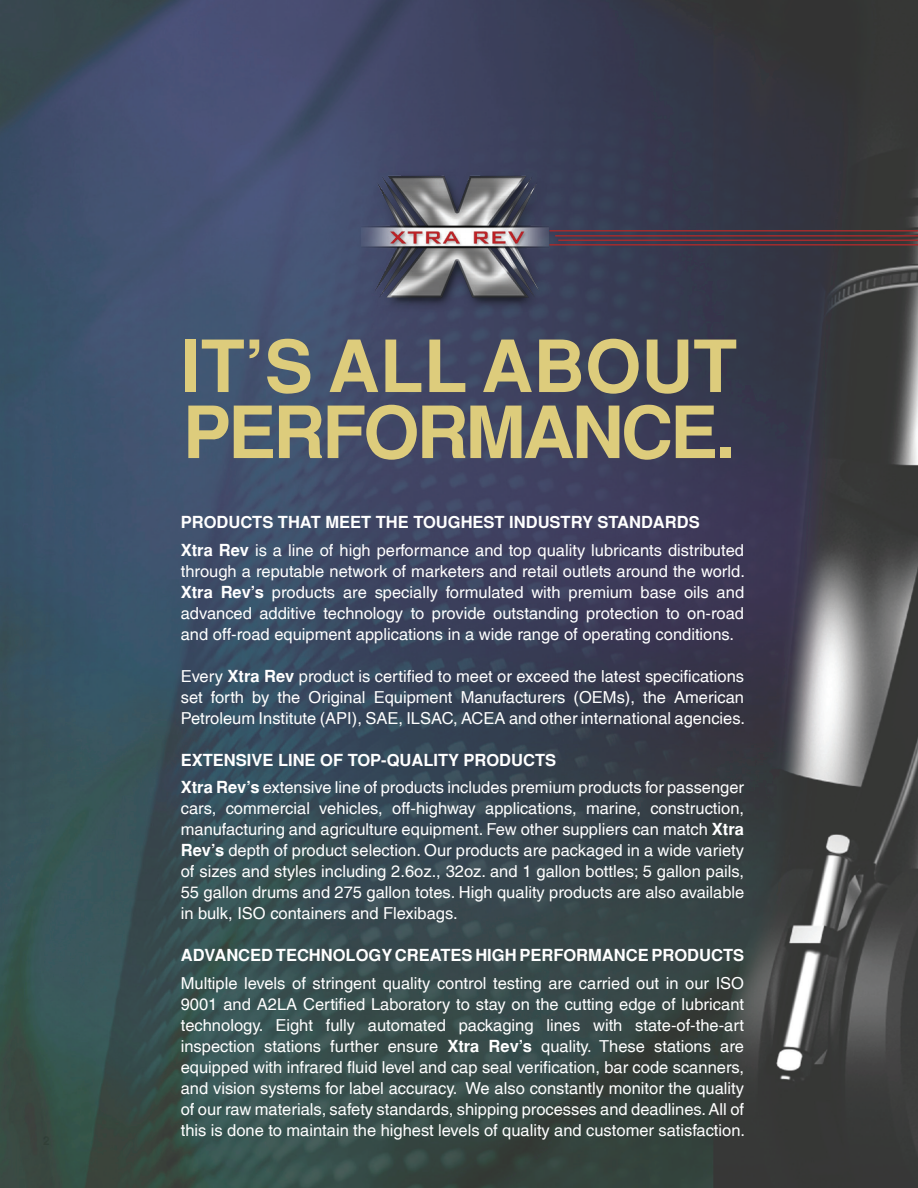
<style>
.page{position:relative;width:918px;height:1188px;background:#fff}
.page>*{position:absolute;margin:0;border:0;box-sizing:border-box;transform-origin:0 0}
.t1{font:700 72px/66px "Helvetica";letter-spacing:-.04em;color:#ddcc7c}
.t2{font:16.5px/21px "Helvetica";color:#fff;text-align:justify}
.t3{font:700 16.5px "Helvetica";color:#fff}
.s1{font-weight:700}
</style>
<div class="page">
<img style="left:0;top:0;width:918px;height:1188px">
<hr style="left:550px;top:244px;width:368px;height:2px;background:#a32c2d">
<hr style="left:550px;top:230px;width:368px;height:2px;background:#a32c2d">
<hr style="left:558px;top:240px;width:360px;height:1px;background:#a32c2d">
<hr style="left:555px;top:235px;width:363px;height:2px;background:#a32c2d">
<img style="left:361px;top:154px;width:188px;height:166px">
<h1 class="t1" style="left:181px;top:340px;width:558px">IT’S ALL ABOUT<br>PERFORMANCE.</h1>
<p class="t2" style="left:181px;top:509px;width:565px;line-height:27.8px"><span class="s1">PRODUCTS THAT MEET THE TOUGHEST INDUSTRY STANDARDS<br>Xtra Rev</span> is a line of high performance and top quality lubricants distributed</p>
<p class="t2" style="left:181px;top:562px;width:566px">through a reputable network of marketers and retail outlets around the world.<br><span class="s1">Xtra Rev’s</span> products are specially formulated with premium base oils and advanced additive technology to provide outstanding protection to on-road and off-road equipment applications in a wide range of operating conditions.</p>
<p class="t2" style="left:181px;top:667px;width:566px">Every <span class="s1">Xtra Rev</span> product is certified to meet or exceed the latest specifications set forth by the Original Equipment Manufacturers (OEMs), the American Petroleum Institute (API), SAE, ILSAC, ACEA and other international agencies.</p>
<p class="t2" style="left:181px;top:747px;width:565px;line-height:27.8px"><span class="s1">EXTENSIVE LINE OF TOP-QUALITY PRODUCTS<br>Xtra Rev’s</span> extensive line of products includes premium products for passenger</p>
<p class="t2" style="left:181px;top:799px;width:565px">cars, commercial vehicles, off-highway applications, marine, construction, manufacturing and agriculture equipment. Few other suppliers can match <span class="s1">Xtra Rev’s</span> depth of product selection. Our products are packaged in a wide variety of sizes and styles including 2.6oz., 32oz. and 1 gallon bottles; 5 gallon pails, 55 gallon drums and 275 gallon totes. High quality products are also available in bulk, ISO containers and Flexibags.</p>
<p class="t3" style="left:181px;top:949px;width:565px">ADVANCED TECHNOLOGY CREATES HIGH PERFORMANCE PRODUCTS</p>
<p class="t2" style="left:181px;top:974px;width:566px">Multiple levels of stringent quality control testing are carried out in our ISO 9001 and A2LA Certified Laboratory to stay on the cutting edge of lubricant technology. Eight fully automated packaging lines with state-of-the-art inspection stations further ensure <span class="s1">Xtra Rev’s</span> quality. These stations are equipped with infrared fluid level and cap seal verification, bar code scanners, and vision systems for label accuracy. We also constantly monitor the quality of our raw materials, safety standards, shipping processes and deadlines. All of this is done to maintain the highest levels of quality and customer satisfaction.</p>
</div>
